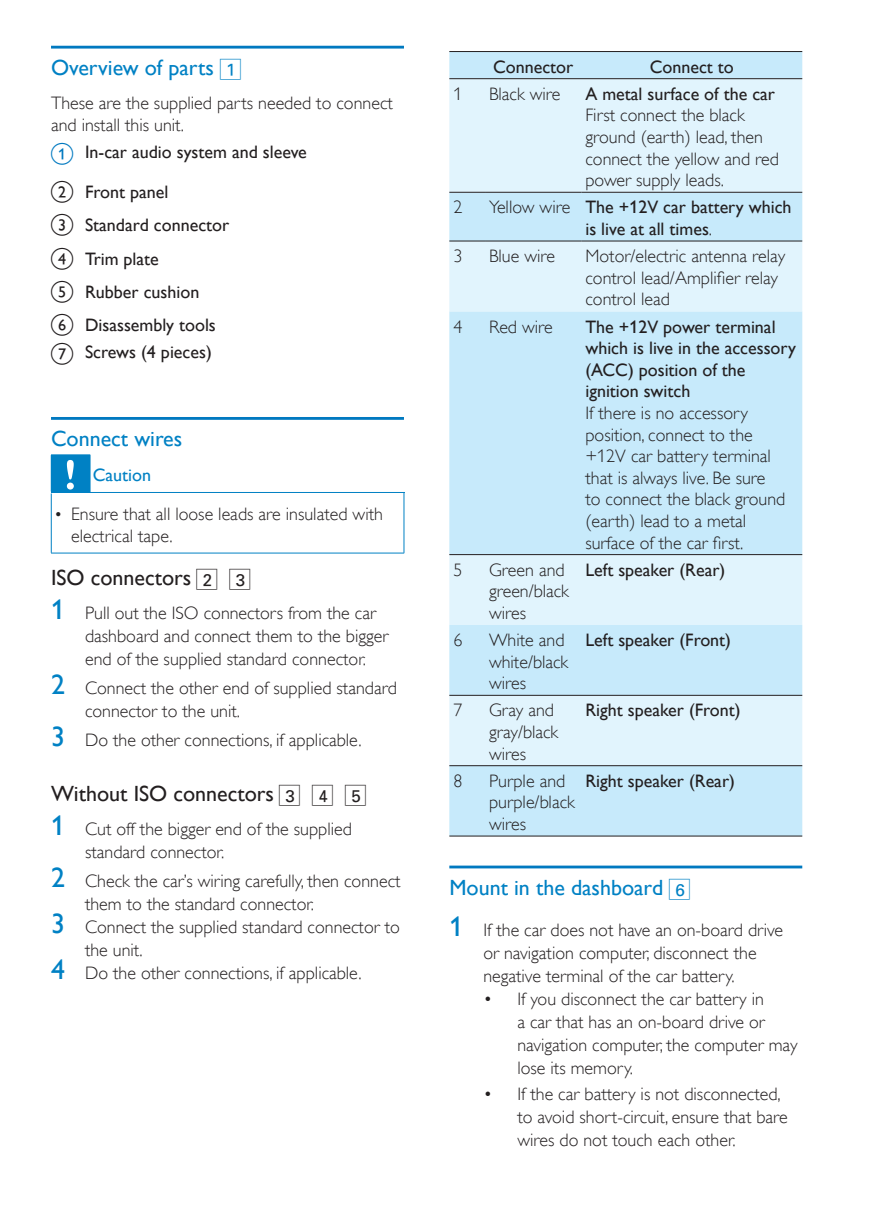
<style>
.page{position:relative;width:876px;height:1225px;background:#fff}
.page>*{position:absolute;margin:0;border:0;box-sizing:border-box;transform-origin:0 0}
.t1{font:22px "Gill Sans Alt One WGL";color:#0081c4}
.t2{font:22px "Gill Sans Alt One WGL";color:#231f20}
.t3{font:18px/21.6px "Gill Sans Alt One WGL Light";color:#231f20}
.t4{font:18px/33.4px "Gill Sans Alt One WGL";color:#231f20}
.t5{font:18px "Gill Sans Alt One WGL";color:#0081c4}
.s1{font-family:"Audio Two 2"}
.s2{font-size:17px}
.s3{font-family:"Gill Sans Alt One WGL";font-size:28px;color:#0081c4}
.s4{font-family:"Gill Sans Alt One WGL Light"}
</style>
<div class="page">
<hr style="left:51px;top:46px;width:353px;height:3px;background:#0079c0">
<hr style="left:51px;top:417px;width:353px;height:3px;background:#0079c0">
<div style="left:51px;top:455px;width:39px;height:37px;background:#0081c4"></div>
<hr style="left:51px;top:454px;width:39px;height:1px;background:#0081c4">
<hr style="left:90px;top:455px;width:1px;height:37px;background:#0081c4">
<hr style="left:90px;top:492px;width:315px;height:1px;background:#0081c4">
<hr style="left:51px;top:493px;width:1px;height:60px;background:#0081c4">
<hr style="left:404px;top:493px;width:1px;height:60px;background:#0081c4">
<hr style="left:51px;top:553px;width:353px;height:1px;background:#0081c4">
<svg style="left:67px;top:460px;width:7px;height:29px"></svg>
<hr style="left:449px;top:865px;width:353px;height:3px;background:#0079c0">
<div style="left:449px;top:52px;width:353px;height:502px;background:#c7eafb"></div>
<svg style="left:449px;top:79px;width:353px;height:232px;background:#daf1fb"></svg>
<svg style="left:449px;top:555px;width:353px;height:210px;background:#d8f0fc"></svg>
<div style="left:449px;top:766px;width:353px;height:69px;background:#c7eafb"></div>
<hr style="left:449px;top:835px;width:353px;height:1px;background:#231f20">
<hr style="left:449px;top:51px;width:353px;height:1px;background:#231f20">
<hr style="left:449px;top:78px;width:353px;height:1px;background:#231f20">
<hr style="left:485px;top:192px;width:96px;height:1px;background:#231f20">
<hr style="left:485px;top:240px;width:96px;height:1px;background:#231f20">
<hr style="left:449px;top:192px;width:36px;height:1px;background:#231f20">
<hr style="left:449px;top:240px;width:36px;height:1px;background:#231f20">
<hr style="left:581px;top:192px;width:221px;height:1px;background:#231f20">
<hr style="left:581px;top:240px;width:221px;height:1px;background:#231f20">
<hr style="left:449px;top:765px;width:353px;height:1px;background:#231f20">
<hr style="left:449px;top:554px;width:353px;height:1px;background:#231f20">
<hr style="left:449px;top:695px;width:353px;height:1px;background:#231f20">
<p class="t1" style="left:51px;top:55px;width:193px">Overview of parts <span class="s1">1</span></p>
<p class="t3" style="left:51px;top:92px;width:343px">These are the supplied parts needed to connect and install this unit.</p>
<p class="t4" style="left:85px;top:135px;width:223px">In-car audio system and sleeve</p>
<p class="t4" style="left:85px;top:175px;width:146px">Front panel<br>Standard connector<br>Trim plate<br>Rubber cushion<br>Disassembly tools</p>
<p class="t4" style="left:85px;top:335px;width:128px">Screws (4 pieces)</p>
<p class="t1" style="left:51px;top:426px;width:133px">Connect wires</p>
<p class="t5" style="left:93px;top:464px;width:60px">Caution</p>
<p class="t3" style="left:71px;top:503px;width:313px;text-indent:-17px"><span class="s2">•</span> Ensure that all loose leads are insulated with electrical tape.</p>
<p class="t2" style="left:51px;top:564px;width:202px">ISO connectors <span class="s1">2 3</span></p>
<p class="t3" style="left:85px;top:602px;width:305px;line-height:23px;text-indent:-34px"><span class="s3">1</span> Pull out the ISO connectors from the car dashboard and connect them to the bigger end of the supplied standard connector.</p>
<p class="t3" style="left:85px;top:676px;width:313px;line-height:23px;text-indent:-34px"><span class="s3">2</span> Connect the other end of supplied standard connector to the unit.</p>
<p class="t3" style="left:51px;top:729px;width:312px"><span class="s3">3</span> Do the other connections, if applicable.</p>
<p class="t2" style="left:51px;top:780px;width:318px">Without ISO connectors <span class="s1">3 4 5</span></p>
<p class="t3" style="left:85px;top:817px;width:268px;line-height:23px;text-indent:-34px"><span class="s3">1</span> Cut off the bigger end of the supplied standard connector.</p>
<p class="t3" style="left:51px;top:870px;width:351px"><span class="s3">2</span> Check the car’s wiring carefully, then connect</p>
<p class="t3" style="left:85px;top:893px;width:230px">them to the standard connector.</p>
<p class="t3" style="left:51px;top:916px;width:350px"><span class="s3">3</span> Connect the supplied standard connector to</p>
<p class="t3" style="left:85px;top:939px;width:59px">the unit.</p>
<p class="t3" style="left:51px;top:962px;width:312px"><span class="s3">4</span> Do the other connections, if applicable.</p>
<p class="t4" style="left:493px;top:50px;width:82px">Connector</p>
<p class="t4" style="left:650px;top:50px;width:86px">Connect to</p>
<p class="t3" style="left:453px;top:83px;width:10px">1</p>
<p class="t3" style="left:489px;top:83px;width:73px">Black wire</p>
<p class="t4" style="left:585px;top:77px;width:191px">A metal surface of the car</p>
<p class="t3" style="left:585px;top:105px;width:195px">First connect the black ground (earth) lead, then connect the yellow and red power supply leads.</p>
<p class="t3" style="left:453px;top:197px;width:10px">2</p>
<p class="t4" style="left:585px;top:196px;width:208px;line-height:21.6px;text-indent:-96px"><span class="s4">Yellow wire</span> The +12V car battery which is live at all times<span class="s4">.</span></p>
<p class="t3" style="left:453px;top:245px;width:10px">3</p>
<p class="t3" style="left:489px;top:245px;width:68px">Blue wire</p>
<p class="t3" style="left:585px;top:245px;width:201px">Motor/electric antenna relay control lead/Amplifier relay control lead</p>
<p class="t3" style="left:453px;top:316px;width:10px">4</p>
<p class="t3" style="left:489px;top:316px;width:65px">Red wire</p>
<p class="t4" style="left:585px;top:315px;width:212px;line-height:21.6px">The +12V power terminal which is live in the accessory (ACC) position of the ignition switch</p>
<p class="t3" style="left:585px;top:402px;width:201px">If there is no accessory position, connect to the +12V car battery terminal that is always live. Be sure<br>to connect the black ground (earth) lead to a metal surface of the car first.</p>
<p class="t3" style="left:453px;top:559px;width:10px">5</p>
<p class="t3" style="left:489px;top:559px;width:81px">Green and green/black wires</p>
<p class="t4" style="left:585px;top:553px;width:141px">Left speaker (Rear)</p>
<p class="t3" style="left:453px;top:629px;width:10px">6</p>
<p class="t3" style="left:489px;top:629px;width:81px">White and white/black wires</p>
<p class="t4" style="left:585px;top:623px;width:147px">Left speaker (Front)</p>
<p class="t3" style="left:453px;top:699px;width:10px">7</p>
<p class="t3" style="left:489px;top:699px;width:71px">Gray and gray/black wires</p>
<p class="t4" style="left:585px;top:693px;width:157px">Right speaker (Front)</p>
<p class="t3" style="left:453px;top:770px;width:10px">8</p>
<p class="t3" style="left:489px;top:770px;width:87px">Purple and purple/black wires</p>
<p class="t4" style="left:585px;top:764px;width:151px">Right speaker (Rear)</p>
<p class="t1" style="left:449px;top:874px;width:243px">Mount in the dashboard <span class="s1">6</span></p>
<p class="t3" style="left:483px;top:918px;width:301px;line-height:23px;text-indent:-34px"><span class="s3">1</span> If the car does not have an on-board drive or navigation computer, disconnect the negative terminal of the car battery.</p>
<p class="t3" style="left:517px;top:987px;width:282px;line-height:23px;text-indent:-34px">• If you disconnect the car battery in<br>a car that has an on-board drive or navigation computer, the computer may lose its memory.</p>
<p class="t3" style="left:517px;top:1082px;width:272px;line-height:23px;text-indent:-34px">• If the car battery is not disconnected, to avoid short-circuit, ensure that bare wires do not touch each other.</p>
</div>
